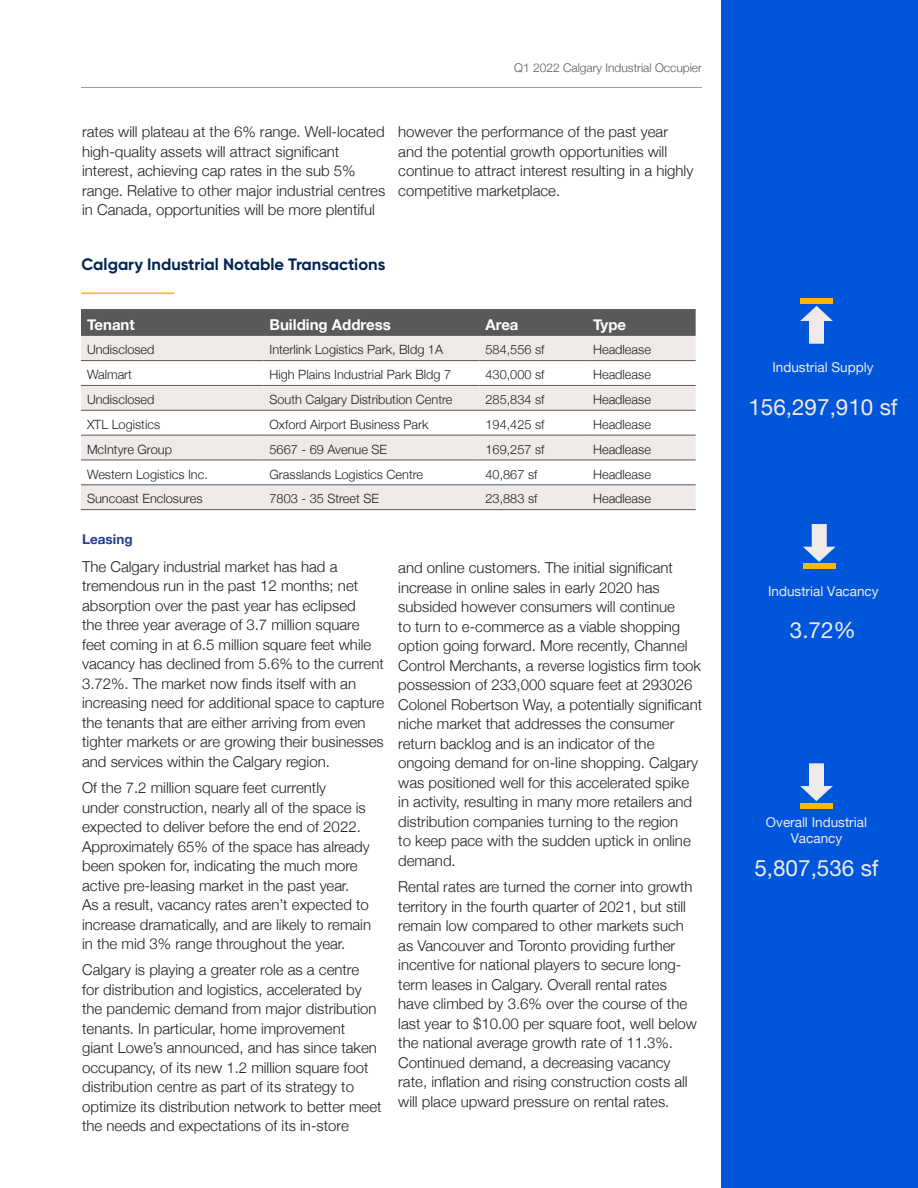
<style>
.page{position:relative;width:918px;height:1188px;background:#fff}
.page>*{position:absolute;margin:0;border:0;box-sizing:border-box;transform-origin:0 0}
.t1{font:22.5px "Helvetica Neue";color:#efeae7}
.t2{font:22.5px "Helvetica Neue";color:#efeae7}
.t3{font:700 16.5px "Gilroy";color:#002554}
.t4{font:300 15px/19.5px "Helvetica Neue";color:#231f20}
.t5{font:700 15px "Helvetica Neue";color:#fff}
.t6{font:13.5px/16.2px "Helvetica Neue";color:#efeae7;text-align:center}
.t7{font:700 13.5px "Helvetica Neue";color:#243e8c}
.t8{font:300 12.75px "Helvetica Neue";color:#231f20}
.t9{font:300 12px "Helvetica Neue";color:#595a59}
.s1{font-style:inherit}
</style>
<div class="page">
<div style="left:721px;top:0;width:197px;height:1188px;background:#0056da"></div>
<svg style="left:803px;top:524px;width:33px;height:38px"></svg>
<div style="left:803px;top:564px;width:32px;height:5px;background:#ffb600"></div>
<svg style="left:800px;top:306px;width:33px;height:38px"></svg>
<div style="left:800px;top:299px;width:33px;height:5px;background:#ffb600"></div>
<svg style="left:800px;top:763px;width:33px;height:38px"></svg>
<div style="left:800px;top:803px;width:33px;height:5px;background:#ffb600"></div>
<hr style="left:81px;top:87px;width:621px;height:1px;background:#595a59">
<hr style="left:81px;top:293px;width:93px;height:1px;background:#ffb600">
<div style="left:81px;top:309px;width:615px;height:27px;background:#595959"></div>
<svg style="left:81px;top:336px;width:615px;height:173px;fill:#efeae7"></svg>
<hr style="left:81px;top:360px;width:183px;height:1px;background:#595a59">
<hr style="left:264px;top:360px;width:216px;height:1px;background:#595a59">
<hr style="left:480px;top:360px;width:107px;height:1px;background:#595a59">
<hr style="left:587px;top:360px;width:109px;height:1px;background:#595a59">
<hr style="left:81px;top:385px;width:183px;height:1px;background:#595a59">
<hr style="left:264px;top:385px;width:216px;height:1px;background:#595a59">
<hr style="left:480px;top:385px;width:107px;height:1px;background:#595a59">
<hr style="left:587px;top:385px;width:109px;height:1px;background:#595a59">
<hr style="left:81px;top:410px;width:183px;height:1px;background:#595959">
<hr style="left:264px;top:410px;width:216px;height:1px;background:#595959">
<hr style="left:480px;top:410px;width:107px;height:1px;background:#595959">
<hr style="left:587px;top:410px;width:109px;height:1px;background:#595959">
<hr style="left:81px;top:435px;width:183px;height:1px;background:#595959">
<hr style="left:264px;top:435px;width:216px;height:1px;background:#595959">
<hr style="left:480px;top:435px;width:107px;height:1px;background:#595959">
<hr style="left:587px;top:435px;width:109px;height:1px;background:#595959">
<hr style="left:81px;top:460px;width:183px;height:1px;background:#595959">
<hr style="left:264px;top:460px;width:216px;height:1px;background:#595959">
<hr style="left:480px;top:460px;width:107px;height:1px;background:#595959">
<hr style="left:587px;top:460px;width:109px;height:1px;background:#595959">
<hr style="left:81px;top:485px;width:183px;height:1px;background:#595959">
<hr style="left:264px;top:485px;width:216px;height:1px;background:#595959">
<hr style="left:480px;top:485px;width:107px;height:1px;background:#595959">
<hr style="left:587px;top:485px;width:109px;height:1px;background:#595959">
<hr style="left:81px;top:509px;width:183px;height:1px;background:#595959">
<hr style="left:264px;top:509px;width:216px;height:1px;background:#595959">
<hr style="left:480px;top:509px;width:107px;height:1px;background:#595959">
<hr style="left:587px;top:509px;width:109px;height:1px;background:#595959">
<p class="t9" style="left:514px;top:60px;width:189px">Q1 2022 Calgary Industrial Occupier</p>
<p class="t4" style="left:82px;top:122px;width:305px">rates will plateau at the 6% range. Well-located high-quality assets will attract significant interest, achieving cap rates in the sub 5% range. Relative to other major industrial centres in Canada, opportunities will be more plentiful</p>
<p class="t4" style="left:398px;top:122px;width:297px">however the performance of the past year and the potential growth opportunities will continue to attract interest resulting in a highly competitive marketplace.</p>
<p class="t3" style="left:81px;top:254px;width:305px">Calgary Industrial Notable Transactions</p>
<p class="t5" style="left:87px;top:315px;width:49px">Tenant</p>
<p class="t5" style="left:270px;top:315px;width:123px">Building Address</p>
<p class="t5" style="left:486px;top:315px;width:35px">Area</p>
<p class="t5" style="left:593px;top:315px;width:35px">Type</p>
<p class="t8" style="left:87px;top:342px;width:69px">Undisclosed</p>
<p class="t8" style="left:270px;top:342px;width:175px">Interlink Logistics Park, Bldg 1A</p>
<p class="t8" style="left:486px;top:342px;width:61px">584,556 sf</p>
<p class="t8" style="left:593px;top:342px;width:59px">Headlease</p>
<p class="t8" style="left:87px;top:367px;width:47px">Walmart</p>
<p class="t8" style="left:270px;top:367px;width:183px">High Plains Industrial Park Bldg 7</p>
<p class="t8" style="left:486px;top:367px;width:61px">430,000 sf</p>
<p class="t8" style="left:593px;top:367px;width:59px">Headlease</p>
<p class="t8" style="left:87px;top:392px;width:69px">Undisclosed</p>
<p class="t8" style="left:270px;top:392px;width:185px">South Calgary Distribution Centre</p>
<p class="t8" style="left:486px;top:392px;width:61px">285,834 sf</p>
<p class="t8" style="left:593px;top:392px;width:59px">Headlease</p>
<p class="t8" style="left:87px;top:417px;width:75px">XTL Logistics</p>
<p class="t8" style="left:270px;top:417px;width:160px">Oxford Airport Business Park</p>
<p class="t8" style="left:486px;top:417px;width:61px">194,425 sf</p>
<p class="t8" style="left:593px;top:417px;width:59px">Headlease</p>
<p class="t8" style="left:87px;top:441px;width:87px">McIntyre Group</p>
<p class="t8" style="left:270px;top:441px;width:119px">5667 - 69 Avenue SE</p>
<p class="t8" style="left:486px;top:441px;width:61px">169,257 sf</p>
<p class="t8" style="left:593px;top:441px;width:59px">Headlease</p>
<p class="t8" style="left:87px;top:466px;width:122px">Western Logistics Inc.</p>
<p class="t8" style="left:270px;top:466px;width:155px">Grasslands Logistics Centre</p>
<p class="t8" style="left:486px;top:466px;width:53px">40,867 sf</p>
<p class="t8" style="left:593px;top:466px;width:59px">Headlease</p>
<p class="t8" style="left:87px;top:491px;width:117px">Suncoast Enclosures</p>
<p class="t8" style="left:270px;top:491px;width:111px">7803 - 35 Street SE</p>
<p class="t8" style="left:486px;top:491px;width:53px">23,883 sf</p>
<p class="t8" style="left:593px;top:491px;width:59px">Headlease</p>
<p class="t7" style="left:82px;top:531px;width:52px">Leasing</p>
<p class="t4" style="left:82px;top:556px;width:304px">The Calgary industrial market has had a tremendous run in the past 12 months; net absorption over the past year has eclipsed<br>the three year average of 3.7 million square feet coming in at 6.5 million square feet while vacancy has declined from 5.6% to the current 3.72%. The market now finds itself with an increasing need for additional space to capture the tenants that are either arriving from even tighter markets or are growing their businesses and services within the Calgary region.</p>
<p class="t4" style="left:82px;top:778px;width:291px">Of the 7.2 million square feet currently<br>under construction, nearly all of the space is expected to deliver before the end of 2022.<br>Approximately 65% of the space has already been spoken for, indicating the much more active pre-leasing market in the past year.<br>As a result, vacancy rates aren’t expected to increase dramatically, and are likely to remain in the mid 3% range throughout the year.</p>
<p class="t4" style="left:82px;top:960px;width:301px">Calgary is playing a greater role as a centre<br>for distribution and logistics, accelerated by the pandemic demand from major distribution tenants. In particular, home improvement<br>giant Lowe’s announced, and has since taken occupancy, of its new 1.2 million square foot distribution centre as part of its strategy to optimize its distribution network to better meet the needs and expectations of its in-store</p>
<p class="t4" style="left:398px;top:558px;width:305px">and online customers. The initial significant increase in online sales in early 2020 has subsided however consumers will continue<br>to turn to e-commerce as a viable shopping option going forward. More recently, Channel Control Merchants, a reverse logistics firm took possession of 233,000 square feet at 293026<br>Colonel Robertson Way, a potentially significant niche market that addresses the consumer return backlog and is an indicator of the ongoing demand for on-line shopping. Calgary was positioned well for this accelerated spike in activity, resulting in many more retailers and distribution companies turning to the region<br>to keep pace with the sudden uptick in online demand.</p>
<p class="t4" style="left:398px;top:877px;width:300px">Rental rates are turned the corner into growth territory in the fourth quarter of 2021, but still remain low compared to other markets such as Vancouver and Toronto providing further incentive for national players to secure long&shy;term leases in Calgary. Overall rental rates have climbed by 3.6% over the course of the last year to $10.00 per square foot, well below the national average growth rate of 11.3%.<br>Continued demand, a decreasing vacancy rate, inflation and rising construction costs all will place upward pressure on rental rates.</p>
<p class="t6" style="left:772px;top:358px;width:103px">Industrial Supply</p>
<p class="t1" style="left:748px;top:393px;width:151px">156,297,910 sf</p>
<p class="t6" style="left:768px;top:583px;width:112px">Industrial Vacancy</p>
<p class="t1" style="left:790px;top:617px;width:68px">3.<span class="s1">72</span>%</p>
<p class="t6" style="left:766px;top:814px;width:103px">Overall Industrial<br>Vacancy</p>
<p class="t2" style="left:754px;top:854px;width:126px"><span class="s1">5,</span>807,536 <span class="s1">sf</span></p>
</div>
